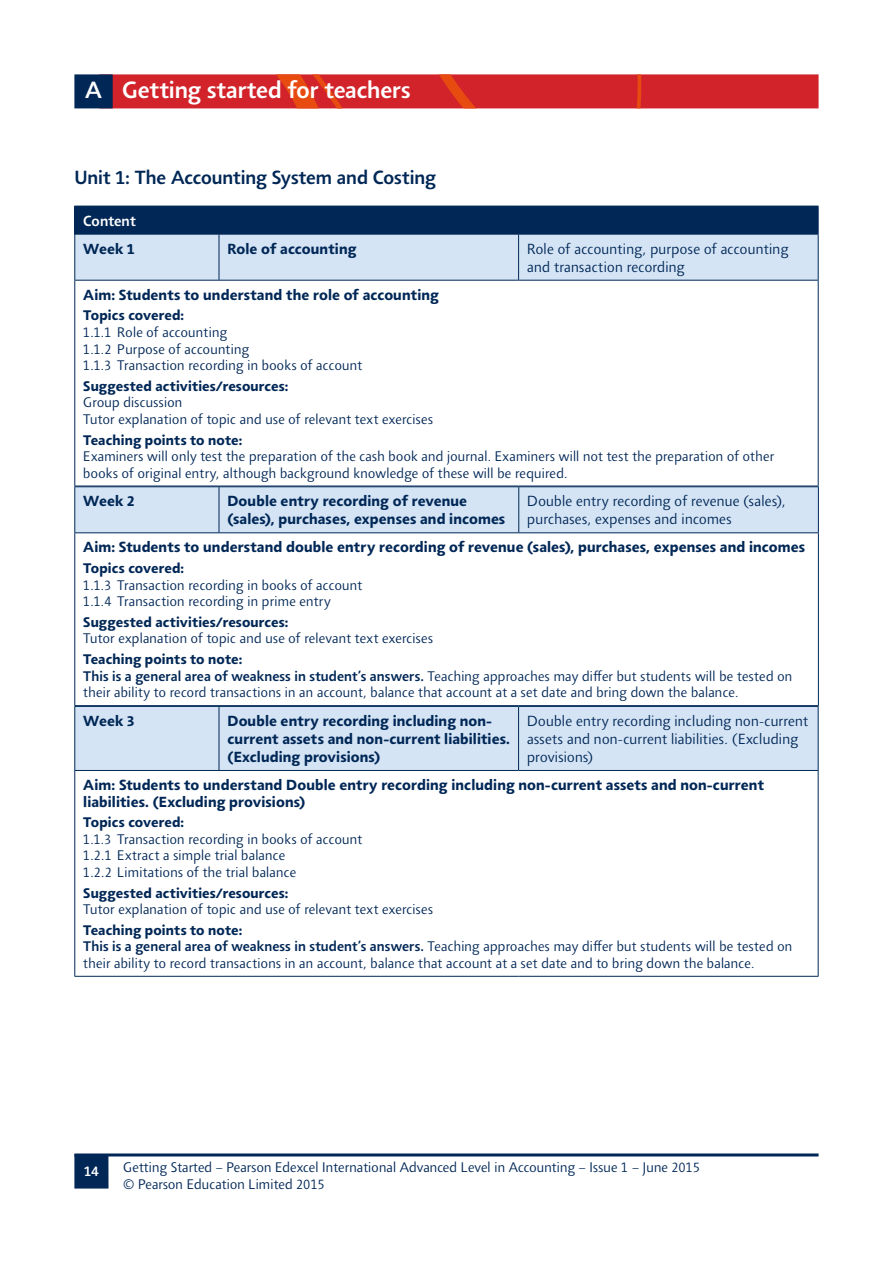
<style>
.page{position:relative;width:893px;height:1263px;background:#fff}
.page>*{position:absolute;margin:0;border:0;box-sizing:border-box;transform-origin:0 0}
.t1{font:500 24px "Agilita LT Pro";letter-spacing:-.005em;color:#fff}
.t2{font:500 19.5px "Agilita LT Pro";letter-spacing:-.005em;color:#002756}
.t3{font:700 15px/18px "Agilita LT Pro";letter-spacing:.01em;color:#002756}
.t4{font:300 15px/18px "Agilita LT Pro";letter-spacing:.005em;color:#002756}
.t5{font:500 15px "Agilita LT Pro";letter-spacing:.005em;color:#fff}
.t6{font:300 14.25px/16.5px "Agilita LT Pro";letter-spacing:.005em;color:#002756}
.t7{font:700 14.25px "Agilita LT Pro";letter-spacing:.01em;color:#002756}
.t8{font:500 14.25px "Agilita LT Pro";color:#fff}
.s1{font-weight:700}
.s2{font-weight:500}
</style>
<div class="page">
<svg style="left:113px;top:74px;width:706px;height:34px;background:#d3282a"></svg>
<div style="left:74px;top:74px;width:39px;height:34px;background:#002756"></div>
<hr style="left:74px;top:1153px;width:745px;height:3px;background:#002756">
<div style="left:74px;top:1154px;width:35px;height:34px;background:#002756"></div>
<hr style="left:818px;top:281px;width:1px;height:205px;background:#002756">
<svg style="left:74px;top:206px;width:745px;height:74px;background:#829bb8"></svg>
<hr style="left:219px;top:206px;width:300px;height:1px;background:#002756">
<hr style="left:519px;top:206px;width:300px;height:1px;background:#002756">
<hr style="left:74px;top:234px;width:145px;height:1px;background:#002756">
<hr style="left:74px;top:234px;width:1px;height:46px;background:#002756">
<hr style="left:219px;top:234px;width:300px;height:1px;background:#002756">
<hr style="left:219px;top:234px;width:1px;height:46px;background:#002756">
<hr style="left:519px;top:234px;width:300px;height:1px;background:#002756">
<hr style="left:518px;top:234px;width:1px;height:46px;background:#002756">
<hr style="left:818px;top:234px;width:1px;height:46px;background:#002756">
<hr style="left:74px;top:280px;width:145px;height:1px;background:#002756">
<hr style="left:74px;top:281px;width:1px;height:205px;background:#002756">
<hr style="left:219px;top:280px;width:300px;height:1px;background:#002756">
<hr style="left:519px;top:280px;width:300px;height:1px;background:#002756">
<div style="left:75px;top:487px;width:743px;height:45px;background:#d4e4f5"></div>
<hr style="left:818px;top:533px;width:1px;height:172px;background:#002756">
<hr style="left:74px;top:487px;width:1px;height:45px;background:#002756">
<hr style="left:219px;top:487px;width:1px;height:45px;background:#002756">
<hr style="left:518px;top:487px;width:1px;height:45px;background:#002756">
<hr style="left:818px;top:487px;width:1px;height:45px;background:#002756">
<hr style="left:74px;top:532px;width:145px;height:1px;background:#002756">
<hr style="left:74px;top:533px;width:1px;height:172px;background:#002756">
<hr style="left:219px;top:532px;width:300px;height:1px;background:#002756">
<hr style="left:519px;top:532px;width:300px;height:1px;background:#002756">
<hr style="left:74px;top:705px;width:145px;height:1px;background:#002756">
<hr style="left:219px;top:705px;width:300px;height:1px;background:#002756">
<hr style="left:519px;top:705px;width:300px;height:1px;background:#002756">
<hr style="left:74px;top:486px;width:145px;height:1px;background:#002756">
<hr style="left:219px;top:486px;width:300px;height:1px;background:#002756">
<hr style="left:519px;top:486px;width:300px;height:1px;background:#002756">
<div style="left:75px;top:707px;width:743px;height:63px;background:#d4e4f5"></div>
<hr style="left:818px;top:771px;width:1px;height:205px;background:#002756">
<hr style="left:74px;top:706px;width:145px;height:1px;background:#002756">
<hr style="left:74px;top:707px;width:1px;height:63px;background:#002756">
<hr style="left:219px;top:706px;width:300px;height:1px;background:#002756">
<hr style="left:219px;top:707px;width:1px;height:63px;background:#002756">
<hr style="left:519px;top:706px;width:299px;height:1px;background:#002756">
<hr style="left:518px;top:707px;width:1px;height:63px;background:#002756">
<hr style="left:818px;top:707px;width:1px;height:63px;background:#002756">
<hr style="left:74px;top:770px;width:145px;height:1px;background:#002756">
<hr style="left:74px;top:771px;width:1px;height:205px;background:#002756">
<hr style="left:219px;top:770px;width:300px;height:1px;background:#002756">
<hr style="left:519px;top:770px;width:299px;height:1px;background:#002756">
<hr style="left:74px;top:976px;width:145px;height:1px;background:#002756">
<hr style="left:219px;top:976px;width:300px;height:1px;background:#002756">
<hr style="left:519px;top:976px;width:299px;height:1px;background:#002756">
<h1 class="t1" style="left:85px;top:73px;width:327px">A Getting started for teachers</h1>
<h2 class="t2" style="left:74px;top:164px;width:363px">Unit 1: The Accounting System and Costing</h2>
<p class="t5" style="left:83px;top:210px;width:54px">Content</p>
<p class="t3" style="left:83px;top:240px;width:53px">Week 1</p>
<p class="t3" style="left:227px;top:240px;width:130px">Role of accounting</p>
<p class="t4" style="left:527px;top:240px;width:263px">Role of accounting, purpose of accounting and transaction recording</p>
<p class="t3" style="left:83px;top:286px;width:357px">Aim: Students to understand the role of accounting</p>
<p class="t7" style="left:83px;top:305px;width:102px">Topics covered:</p>
<p class="t6" style="left:83px;top:324px;width:281px">1.1.1 Role of accounting<br>1.1.2 Purpose of accounting<br>1.1.3 Transaction recording in books of account</p>
<p class="t7" style="left:83px;top:375px;width:207px">Suggested activities/resources:</p>
<p class="t6" style="left:83px;top:394px;width:351px">Group discussion<br>Tutor explanation of topic and use of relevant text exercises</p>
<p class="t7" style="left:83px;top:429px;width:161px">Teaching points to note:</p>
<p class="t6" style="left:83px;top:448px;width:692px">Examiners will only test the preparation of the cash book and journal. Examiners will not test the preparation of other books of original entry, although background knowledge of these will be required.</p>
<p class="t3" style="left:83px;top:492px;width:53px">Week 2</p>
<p class="t3" style="left:227px;top:492px;width:279px">Double entry recording of revenue (sales), purchases, expenses and incomes</p>
<p class="t4" style="left:527px;top:492px;width:260px">Double entry recording of revenue (sales), purchases, expenses and incomes</p>
<p class="t3" style="left:83px;top:538px;width:723px">Aim: Students to understand double entry recording of revenue (sales), purchases, expenses and incomes</p>
<p class="t7" style="left:83px;top:558px;width:102px">Topics covered:</p>
<p class="t6" style="left:83px;top:576px;width:281px">1.1.3 Transaction recording in books of account<br>1.1.4 Transaction recording in prime entry</p>
<p class="t7" style="left:83px;top:612px;width:207px">Suggested activities/resources:</p>
<p class="t6" style="left:83px;top:630px;width:351px">Tutor explanation of topic and use of relevant text exercises</p>
<p class="t6" style="left:83px;top:651px;width:711px"><span class="s1">Teaching points to note:<br></span><span class="s2">This is a general area of weakness in student’s answers.</span> Teaching approaches may differ but students will be tested on their ability to record transactions in an account, balance that account at a set date and bring down the balance.</p>
<p class="t3" style="left:83px;top:712px;width:53px">Week 3</p>
<p class="t3" style="left:227px;top:712px;width:284px">Double entry recording including non&shy;current assets and non-current liabilities. (Excluding provisions)</p>
<p class="t4" style="left:527px;top:712px;width:283px">Double entry recording including non-current assets and non-current liabilities. (Excluding provisions)</p>
<p class="t3" style="left:83px;top:777px;width:682px;line-height:16.5px">Aim: Students to understand Double entry recording including non-current assets and non-current liabilities. (Excluding provisions)</p>
<p class="t7" style="left:83px;top:812px;width:102px">Topics covered:</p>
<p class="t6" style="left:83px;top:831px;width:281px">1.1.3 Transaction recording in books of account<br>1.2.1 Extract a simple trial balance<br>1.2.2 Limitations of the trial balance</p>
<p class="t7" style="left:83px;top:882px;width:207px">Suggested activities/resources:</p>
<p class="t6" style="left:83px;top:901px;width:351px">Tutor explanation of topic and use of relevant text exercises</p>
<p class="t6" style="left:83px;top:922px;width:711px"><span class="s1">Teaching points to note:<br></span><span class="s2">This is a general area of weakness in student’s answers.</span> Teaching approaches may differ but students will be tested on their ability to record transactions in an account, balance that account at a set date and to bring down the balance.</p>
<p class="t8" style="left:84px;top:1161px;width:16px">14</p>
<p class="t6" style="left:123px;top:1159px;width:578px">Getting Started – Pearson Edexcel International Advanced Level in Accounting – Issue 1 – June 2015 © Pearson Education Limited 2015</p>
</div>
